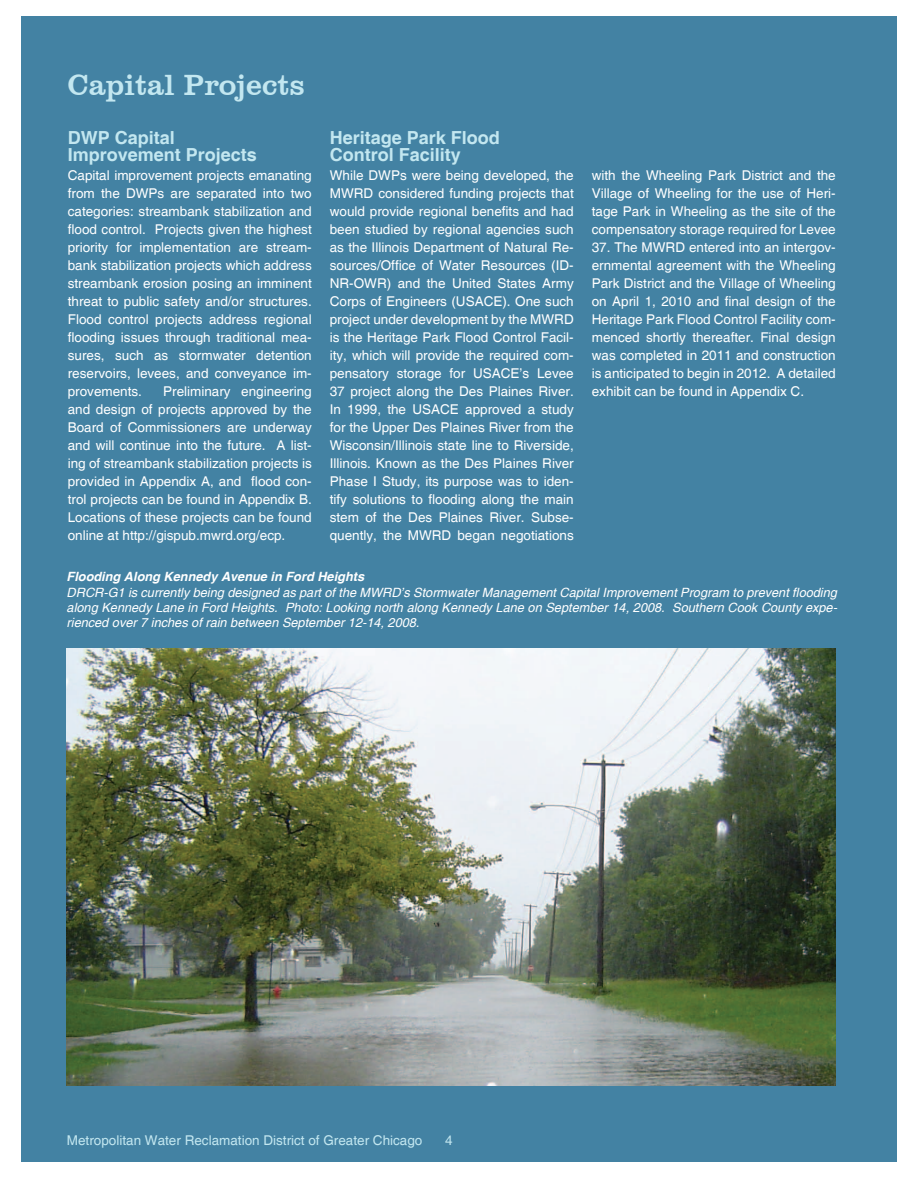
<style>
.page{position:relative;width:918px;height:1188px;background:#fff}
.page>*{position:absolute;margin:0;border:0;box-sizing:border-box;transform-origin:0 0}
.t1{font:30px "Clarendon BT";color:#c3e7f0}
.t2{font:700 18px/16.5px "Helvetica";color:#c3e7f0}
.t3{font:13.5px/18px "Helvetica";color:#fff}
.t4{font:13.5px "Helvetica";color:#c3e7f0}
.t5{font:italic 12.75px/15px "Helvetica";color:#fff;text-align:justify}
.t6{font:italic 700 12.75px "Helvetica";color:#fff}
</style>
<div class="page">
<div style="left:21px;top:16px;width:876px;height:1146px;background:#4382a3"></div>
<img style="left:67px;top:648px;width:769px;height:438px">
<h1 class="t1" style="left:68px;top:67px;width:239px">Capital Projects</h1>
<h2 class="t2" style="left:68px;top:130px;width:191px">DWP Capital<br>Improvement Projects</h2>
<p class="t3" style="left:68px;top:167px;width:246px">Capital improvement projects emanating from the DWPs are separated into two categories: streambank stabilization and flood control. Projects given the highest priority for implementation are stream&shy;bank stabilization projects which address streambank erosion posing an imminent threat to public safety and/or structures.<br>Flood control projects address regional flooding issues through traditional mea&shy;sures, such as stormwater detention reservoirs, levees, and conveyance im&shy;provements.</p>
<p class="t3" style="left:68px;top:383px;width:245px;text-indent:95px">Preliminary engineering and design of projects approved by the Board of Commissioners are underway and will continue into the future. A list&shy;ing of streambank stabilization projects is provided in Appendix A, and flood con&shy;trol projects can be found in Appendix B.<br>Locations of these projects can be found online at http://gispub. mwrd.org/ecp.</p>
<h2 class="t2" style="left:330px;top:130px;width:172px">Heritage Park Flood<br>Control Facility</h2>
<p class="t3" style="left:330px;top:167px;width:245px">While DWPs were being developed, the MWRD considered funding projects that would provide regional benefits and had been studied by regional agencies such as the Illinois Department of Natural Re&shy;sources/Office of Water Resources (ID-NR-OWR) and the United States Army Corps of Engineers (USACE). One such project under development by the MWRD is the Heritage Park Flood Control Facil&shy;ity, which will provide the required com&shy;pensatory storage for USACE’s Levee 37 project along the Des Plaines River.<br>In 1999, the USACE approved a study for the Upper Des Plaines River from the Wisconsin/Illinois state line to Riverside, Illinois. Known as the Des Plaines River Phase I Study, its purpose was to iden&shy;tify solutions to flooding along the main stem of the Des Plaines River. Subse&shy;quently, the MWRD began negotiations</p>
<p class="t3" style="left:592px;top:167px;width:245px;text-align:justify">with the Wheeling Park District and the Village of Wheeling for the use of Heri&shy;tage Park in Wheeling as the site of the compensatory storage required for Levee</p>
<p class="t3" style="left:592px;top:239px;width:245px;text-align:justify">37. The MWRD entered into an intergov&shy;ernmental agreement with the Wheeling Park District and the Village of Wheeling on April 1, 2010 and final design of the Heritage Park Flood Control Facility com&shy;menced shortly thereafter. Final design was completed in 2011 and construction is anticipated to begin in 2012. A detailed exhibit can be found in Appendix C.</p>
<p class="t6" style="left:67px;top:568px;width:299px">Flooding Along Kennedy Avenue in Ford Heights</p>
<p class="t5" style="left:67px;top:586px;width:772px">DRCR-G1 is currently being designed as part of the MWRD’s Stormwater Management Capital Improvement Program to prevent flooding along Kennedy Lane in Ford Heights. Photo: Looking north along Kennedy Lane on September 14, 2008. Southern Cook County expe&shy;rienced over 7 inches of rain between September 12-14, 2008.</p>
<p class="t4" style="left:67px;top:1133px;width:357px">Metropolitan Water Reclamation District of Greater Chicago</p>
<p class="t4" style="left:445px;top:1133px;width:9px">4</p>
</div>
